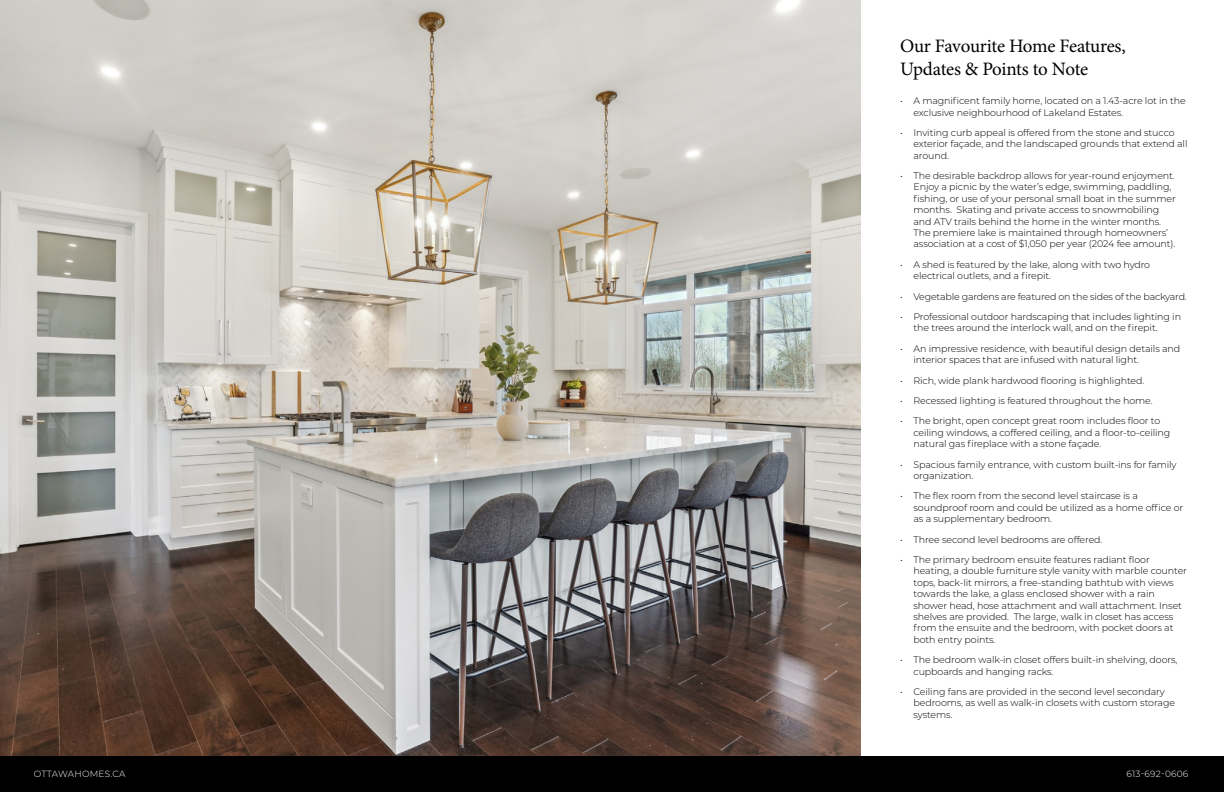
<style>
.page{position:relative;width:1224px;height:792px;background:#fff}
.page>*{position:absolute;margin:0;border:0;box-sizing:border-box;transform-origin:0 0}
.t1{font:19px/22.8px "Minion Pro";letter-spacing:-.02em;color:#000}
.t2{font:300 9.5px/11.4px "Montserrat";letter-spacing:-.01em;color:#000}
.t3{font:300 9px "Montserrat";letter-spacing:.025em;color:#fff}
</style>
<div class="page">
<img style="left:0;top:0;width:861px;height:756px">
<div style="left:0;top:756px;width:1224px;height:36px;background:#000"></div>
<h1 class="t1" style="left:900px;top:35px;width:227px">Our Favourite Home Features,<br>Updates &amp; Points to Note</h1>
<p class="t2" style="left:913px;top:95px;width:274px;text-indent:-13px">• A magnificent family home, located on a 1.43-acre lot in the exclusive neighbourhood of Lakeland Estates.</p>
<p class="t2" style="left:913px;top:127px;width:276px;text-indent:-13px">• Inviting curb appeal is offered from the stone and stucco exterior façade, and the landscaped grounds that extend all around.</p>
<p class="t2" style="left:913px;top:170px;width:264px;text-indent:-13px">• The desirable backdrop allows for year-round enjoyment.<br>Enjoy a picnic by the water’s edge, swimming, paddling, fishing, or use of your personal small boat in the summer months. Skating and private access to snowmobiling and ATV trails behind the home in the winter months.<br>The premiere lake is maintained through homeowners’ association at a cost of $1,050 per year (2024 fee amount).</p>
<p class="t2" style="left:913px;top:259px;width:238px;text-indent:-13px">• A shed is featured by the lake, along with two hydro electrical outlets, and a firepit.</p>
<p class="t2" style="left:900px;top:290px;width:288px">• Vegetable gardens are featured on the sides of the backyard.</p>
<p class="t2" style="left:913px;top:311px;width:269px;text-indent:-13px">• Professional outdoor hardscaping that includes lighting in the trees around the interlock wall, and on the firepit.</p>
<p class="t2" style="left:913px;top:343px;width:268px;text-indent:-13px">• An impressive residence, with beautiful design details and interior spaces that are infused with natural light.</p>
<p class="t2" style="left:900px;top:374px;width:246px">• Rich, wide plank hardwood flooring is highlighted.</p>
<p class="t2" style="left:900px;top:395px;width:254px">• Recessed lighting is featured throughout the home.</p>
<p class="t2" style="left:913px;top:415px;width:258px;text-indent:-13px">• The bright, open concept great room includes floor to ceiling windows, a coffered ceiling, and a floor-to-ceiling natural gas fireplace with a stone façade.</p>
<p class="t2" style="left:913px;top:458px;width:265px;text-indent:-13px">• Spacious family entrance, with custom built-ins for family organization.</p>
<p class="t2" style="left:913px;top:490px;width:271px;text-indent:-13px">• The flex room from the second level staircase is a soundproof room and could be utilized as a home office or as a supplementary bedroom.</p>
<p class="t2" style="left:900px;top:533px;width:204px">• Three second level bedrooms are offered.</p>
<p class="t2" style="left:913px;top:554px;width:275px;text-indent:-13px">• The primary bedroom ensuite features radiant floor heating, a double furniture style vanity with marble counter tops, back-lit mirrors, a free-standing bathtub with views towards the lake, a glass enclosed shower with a rain shower head, hose attachment and wall attachment. Inset shelves are provided. The large, walk in closet has access from the ensuite and the bedroom, with pocket doors at both entry points.</p>
<p class="t2" style="left:913px;top:654px;width:265px;text-indent:-13px">• The bedroom walk-in closet offers built-in shelving, doors, cupboards and hanging racks.</p>
<p class="t2" style="left:913px;top:686px;width:263px;text-indent:-13px">• Ceiling fans are provided in the second level secondary bedrooms, as well as walk-in closets with custom storage systems.</p>
<p class="t3" style="left:34px;top:768px;width:93px">OTTAWAHOMES.CA</p>
<p class="t3" style="left:1126px;top:768px;width:63px">613-692-0606</p>
</div>
